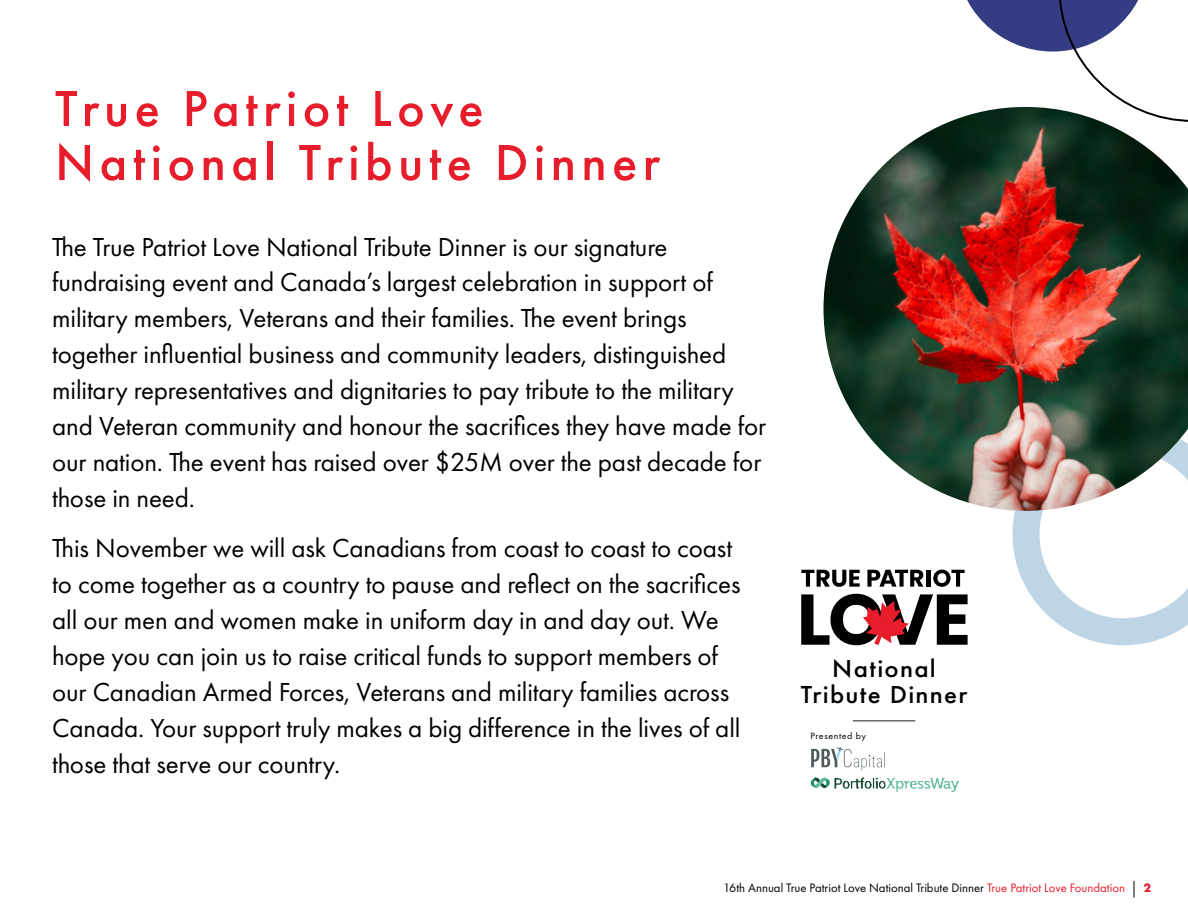
<style>
.page{position:relative;width:1188px;height:918px;background:#fff}
.page>*{position:absolute;margin:0;border:0;box-sizing:border-box;transform-origin:0 0}
.t1{font:500 52.5px/54px "Futura PT";letter-spacing:.1em;color:#e81d2c}
.t2{font:27px/36px "Futura PT";letter-spacing:-.005em;color:#000}
.t3{font:500 25.5px/26px "Futura PT";letter-spacing:.05em;color:#010101;text-align:center;scale:1.05 1}
.t4{font:12.75px "Futura PT";color:#000}
.t5{font:700 12.75px "Futura PT";color:#e81d2c}
.t6{font:9.45px "Futura PT";letter-spacing:.06em;color:#010101;scale:1.05 1}
.s1{color:#e81d2c}
</style>
<div class="page">
<svg style="left:1134px;top:881px;width:1px;height:17px"></svg>
<svg style="left:1012px;top:511px;width:176px;height:134px"></svg>
<svg style="left:967px;top:0;width:171px;height:107px"></svg>
<img style="left:824px;top:107px;width:364px;height:404px">
<svg style="left:811px;top:747px;width:74px;height:24px"></svg>
<img style="left:811px;top:777px;width:148px;height:15px">
<hr style="left:853px;top:720px;width:62px;height:1px;background:#211e1f">
<svg style="left:801px;top:570px;width:59px;height:17px"></svg>
<svg style="left:867px;top:570px;width:56px;height:17px"></svg>
<hr style="left:926px;top:570px;width:4px;height:17px;background:#000">
<svg style="left:933px;top:570px;width:32px;height:17px"></svg>
<svg style="left:801px;top:594px;width:167px;height:52px"></svg>
<h1 class="t1" style="left:55px;top:82px;width:606px">True Patriot Love<br>National Tribute Dinner</h1>
<p class="t2" style="left:52px;top:228px;width:715px">The True Patriot Love National Tribute Dinner is our signature fundraising event and Canada’s largest celebration in support of military members, Veterans and their families. The event brings together influential business and community leaders, distinguished military representatives and dignitaries to pay tribute to the military and Veteran community and honour the sacrifices they have made for our nation. The event has raised over $25M over the past decade for those in need.</p>
<p class="t2" style="left:52px;top:530px;width:690px">This November we will ask Canadians from coast to coast to coast to come together as a country to pause and reflect on the sacrifices all our men and women make in uniform day in and day out. We hope you can join us to raise critical funds to support members of our Canadian Armed Forces, Veterans and military families across Canada. Your support truly makes a big difference in the lives of all those that serve our country.</p>
<p class="t3" style="left:801px;top:655px;width:160px">National<br>Tribute Dinner</p>
<p class="t6" style="left:810px;top:730px;width:54px">Presented by</p>
<p class="t4" style="left:723px;top:880px;width:403px">16th Annual True Patriot Love National Tribute Dinner <span class="s1">True Patriot Love Foundation</span></p>
<p class="t5" style="left:1144px;top:879px;width:9px">2</p>
</div>
